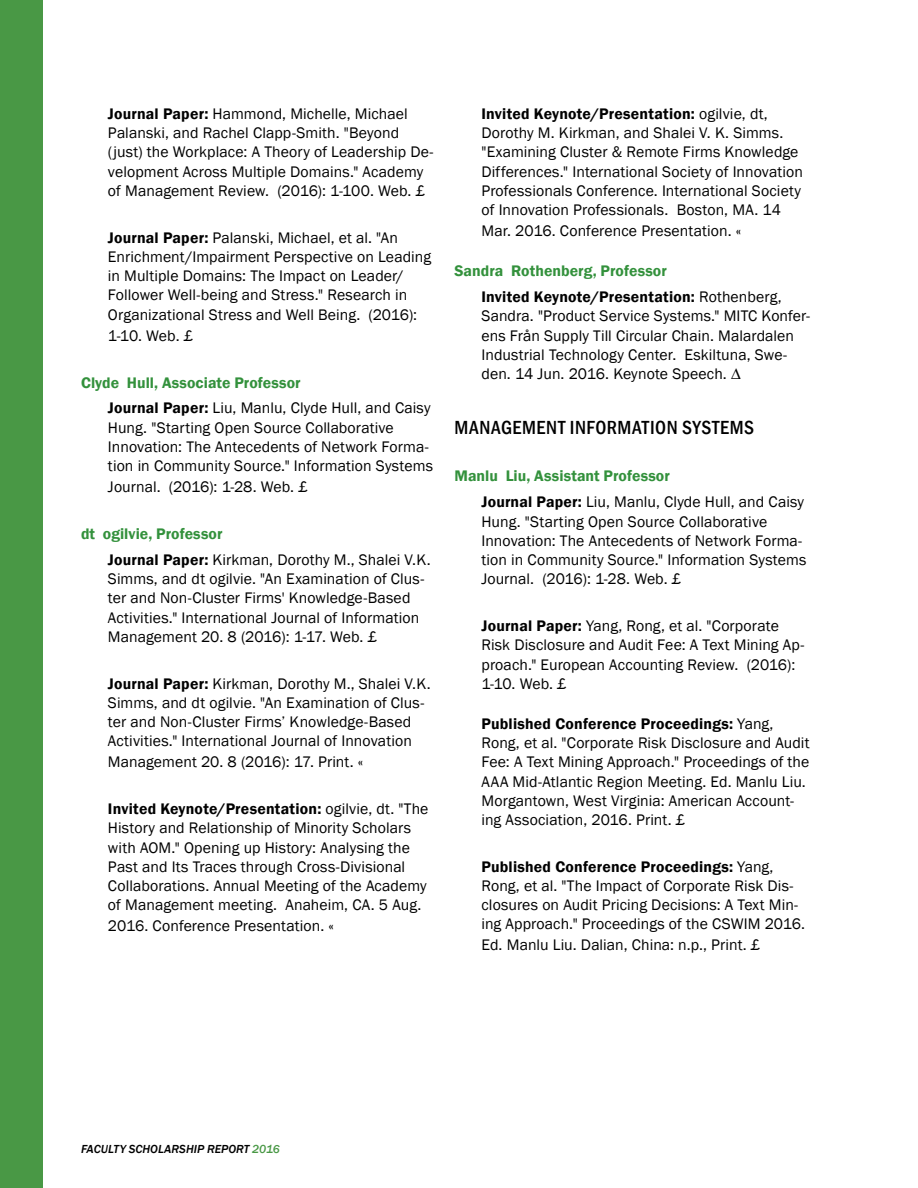
<style>
.page{position:relative;width:918px;height:1188px;background:#fff}
.page>*{position:absolute;margin:0;border:0;box-sizing:border-box;transform-origin:0 0}
.t1{font:500 condensed 19.5px "Franklin Gothic";letter-spacing:.03em;color:#000}
.t2{font:15.75px/19.2px "Franklin Gothic";letter-spacing:.005em;color:#000}
.t3{font:600 15.75px/26px "Franklin Gothic";letter-spacing:.005em;color:#33913c}
.t4{font:600 15.75px/26px "Franklin Gothic";letter-spacing:.01em;color:#000}
.t5{font:italic 500 12px "Franklin Gothic";letter-spacing:.005em;color:#000101}
.s1{font-weight:600}
.s2{color:#000}
.s3{font-weight:400;color:#000}
.s4{font-weight:600;color:#33913c}
.s5{color:#33913c}
.s6{font-weight:400}
.s7{color:#499845}
</style>
<div class="page">
<div style="left:0;top:0;width:42px;height:1188px;background:#499845"></div>
<p class="t2" style="left:108px;top:105px;width:327px"><span class="s1">Journal Paper:</span> Hammond, Michelle, Michael Palanski, and Rachel Clapp-Smith. "Beyond (just) the Workplace: A Theory of Leadership De&shy;velopment Across Multiple Domains." Academy of Management Review. (2016): 1-100. Web. £</p>
<p class="t2" style="left:108px;top:228px;width:325px"><span class="s1">Journal Paper:</span> Palanski, Michael, et al. "An Enrichment/Impairment Perspective on Leading in Multiple Domains: The Impact on Leader/ Follower Well-being and Stress." Research in Organizational Stress and Well Being. (2016):</p>
<p class="t2" style="left:108px;top:326px;width:87px">1-10. Web. £</p>
<p class="t3" style="left:108px;top:369px;width:324px;text-indent:-27px">Clyde Hull, Associate Professor<br><span class="s2">Journal Paper:</span> <span class="s3">Liu, Manlu, Clyde Hull, and Caisy</span></p>
<p class="t2" style="left:108px;top:418px;width:326px">Hung. "Starting Open Source Collaborative<br>Innovation: The Antecedents of Network Forma&shy;tion in Community Source." Information Systems</p>
<p class="t2" style="left:108px;top:478px;width:201px">Journal. (2016): 1-28. Web. £</p>
<p class="t2" style="left:108px;top:521px;width:324px;line-height:26px;text-indent:-27px"><span class="s4">dt ogilvie, Professor<br></span><span class="s1">Journal Paper:</span> Kirkman, Dorothy M., Shalei V.K.</p>
<p class="t2" style="left:108px;top:570px;width:318px">Simms, and dt ogilvie. "An Examination of Clus&shy;ter and Non-Cluster Firms' Knowledge-Based Activities." International Journal of Information Management 20. 8 (2016): 1-17. Web. £</p>
<p class="t2" style="left:108px;top:674px;width:324px"><span class="s1">Journal Paper:</span> Kirkman, Dorothy M., Shalei V.K.<br>Simms, and dt ogilvie. "An Examination of Clus&shy;ter and Non-Cluster Firms’ Knowledge-Based Activities." International Journal of Innovation</p>
<p class="t2" style="left:108px;top:753px;width:257px">Management 20. 8 (2016): 17. Print. «</p>
<p class="t2" style="left:108px;top:800px;width:322px"><span class="s1">Invited Keynote/Presentation:</span> ogilvie, dt. "The History and Relationship of Minority Scholars with AOM." Opening up History: Analysing the Past and Its Traces through Cross-Divisional Collaborations. Annual Meeting of the Academy of Management meeting. Anaheim, CA. 5 Aug.</p>
<p class="t2" style="left:108px;top:917px;width:227px">2016. Conference Presentation. «</p>
<p class="t2" style="left:482px;top:105px;width:323px"><span class="s1">Invited Keynote/Presentation:</span> ogilvie, dt, Dorothy M. Kirkman, and Shalei V. K. Simms. "Examining Cluster &amp; Remote Firms Knowledge Differences." International Society of Innovation Professionals Conference. International Society of Innovation Professionals. Boston, MA. 14</p>
<p class="t2" style="left:482px;top:222px;width:261px">Mar. 2016. Conference Presentation. «</p>
<p class="t4" style="left:482px;top:258px;width:302px;text-indent:-27px"><span class="s5">Sandra Rothenberg, Professor<br></span>Invited Keynote/Presentation: <span class="s6">Rothenberg,</span></p>
<p class="t2" style="left:482px;top:307px;width:330px">Sandra. "Product Service Systems." MITC Konfer&shy;ens Från Supply Till Circular Chain. Malardalen Industrial Technology Center. Eskiltuna, Swe&shy;den. 14 Jun. 2016. Keynote Speech. ∆</p>
<p class="t1" style="left:454px;top:415px;width:301px">MANAGEMENT INFORMATION SYSTEMS</p>
<p class="t2" style="left:481px;top:464px;width:324px;line-height:26px;text-indent:-27px"><span class="s4">Manlu Liu, Assistant Professor<br></span><span class="s1">Journal Paper:</span> Liu, Manlu, Clyde Hull, and Caisy</p>
<p class="t2" style="left:481px;top:512px;width:326px">Hung. "Starting Open Source Collaborative Innovation: The Antecedents of Network Forma&shy;tion in Community Source." Information Systems Journal. (2016): 1-28. Web. £</p>
<p class="t2" style="left:481px;top:617px;width:325px"><span class="s1">Journal Paper:</span> Yang, Rong, et al. "Corporate Risk Disclosure and Audit Fee: A Text Mining Ap&shy;proach." European Accounting Review. (2016):<br>1-10. Web. £</p>
<p class="t2" style="left:481px;top:714px;width:330px"><span class="s1">Published Conference Proceedings:</span> Yang, Rong, et al. "Corporate Risk Disclosure and Audit Fee: A Text Mining Approach." Proceedings of the AAA Mid-Atlantic Region Meeting. Ed. Manlu Liu.<br>Morgantown, West Virginia: American Account&shy;ing Association, 2016. Print. £</p>
<p class="t2" style="left:481px;top:857px;width:325px"><span class="s1">Published Conference Proceedings:</span> Yang, Rong, et al. "The Impact of Corporate Risk Dis&shy;closures on Audit Pricing Decisions: A Text Min&shy;ing Approach." Proceedings of the CSWIM 2016.</p>
<p class="t2" style="left:481px;top:936px;width:280px">Ed. Manlu Liu. Dalian, China: n.p., Print. £</p>
<p class="t5" style="left:81px;top:1142px;width:201px">FACULTY SCHOLARSHIP REPORT <span class="s7">2016</span></p>
</div>
